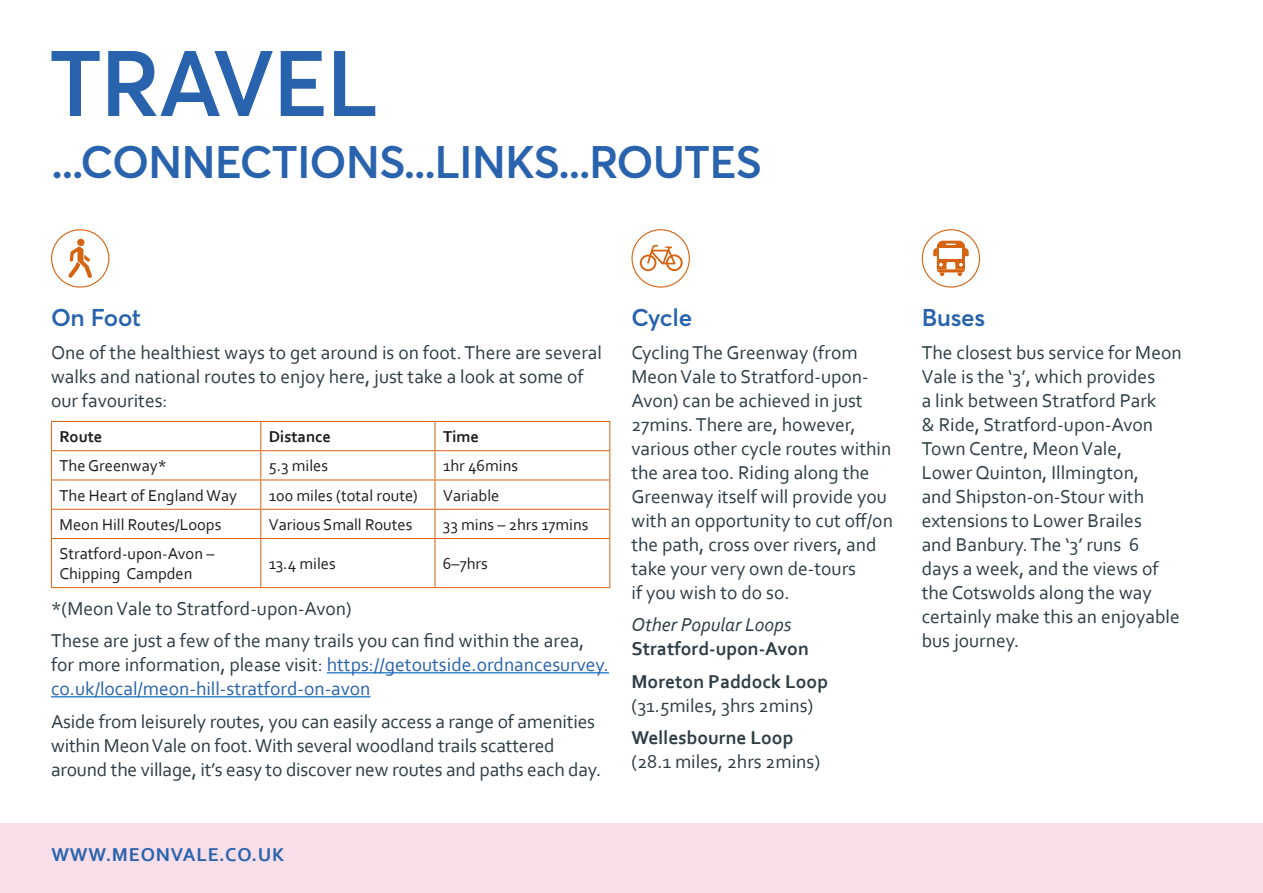
<style>
.page{position:relative;width:1263px;height:893px;background:#fff}
.page>*{position:absolute;margin:0;border:0;box-sizing:border-box;transform-origin:0 0}
.t1{font:600 91.5px "Averta Std";letter-spacing:-.025em;color:#2963ad}
.t2{font:600 45px "Averta Std";letter-spacing:-.025em;color:#2963ad}
.t3{font:600 24px "Averta Std";letter-spacing:-.01em;color:#2963ad}
.t4{font:19.5px/24px "Corbel";color:#2e3d45}
.t5{font:19.5px/24px "Corbel";color:#2963ad}
.t6{font:700 19.5px/32.5px "Corbel";color:#2e3d45}
.t7{font:700 19.5px "Corbel";letter-spacing:.04em;color:#2963ad}
.t8{font:italic 19.5px "Corbel";color:#2e3d45}
.t9{font:16.5px/19.8px "Corbel";color:#1d1d1b}
.t10{font:700 16.5px "Corbel";color:#1d1d1b}
.s1{color:#2e3d45}
</style>
<div class="page">
<hr style="left:327px;top:672px;width:282px;height:1px;background:#0563c1">
<hr style="left:51px;top:696px;width:319px;height:1px;background:#0563c1">
<hr style="left:51px;top:421px;width:210px;height:1px;background:#d66312">
<hr style="left:261px;top:421px;width:174px;height:1px;background:#d66312">
<hr style="left:435px;top:421px;width:175px;height:1px;background:#d66312">
<hr style="left:51px;top:450px;width:210px;height:1px;background:#d66312">
<hr style="left:261px;top:450px;width:174px;height:1px;background:#d66312">
<hr style="left:435px;top:450px;width:175px;height:1px;background:#d66312">
<hr style="left:51px;top:480px;width:210px;height:1px;background:#d66312">
<hr style="left:261px;top:480px;width:174px;height:1px;background:#d66312">
<hr style="left:435px;top:480px;width:175px;height:1px;background:#d66312">
<hr style="left:51px;top:509px;width:210px;height:1px;background:#d66312">
<svg style="left:51px;top:422px;width:1px;height:116px"></svg>
<hr style="left:261px;top:509px;width:174px;height:1px;background:#d66312">
<svg style="left:260px;top:422px;width:1px;height:116px"></svg>
<hr style="left:435px;top:509px;width:175px;height:1px;background:#d66312">
<svg style="left:435px;top:422px;width:1px;height:116px"></svg>
<svg style="left:609px;top:422px;width:1px;height:116px"></svg>
<hr style="left:51px;top:538px;width:210px;height:1px;background:#d66312">
<hr style="left:51px;top:539px;width:1px;height:48px;background:#d66312">
<hr style="left:261px;top:538px;width:174px;height:1px;background:#d66312">
<hr style="left:260px;top:539px;width:1px;height:48px;background:#d66312">
<hr style="left:435px;top:538px;width:175px;height:1px;background:#d66312">
<hr style="left:435px;top:539px;width:1px;height:48px;background:#d66312">
<hr style="left:609px;top:539px;width:1px;height:48px;background:#d66312">
<hr style="left:51px;top:587px;width:210px;height:1px;background:#d66312">
<hr style="left:261px;top:587px;width:174px;height:1px;background:#d66312">
<hr style="left:435px;top:587px;width:175px;height:1px;background:#d66312">
<div style="left:51px;top:229px;width:58px;height:59px;border:1px solid #d66312;border-radius:50%"></div>
<div style="left:631px;top:229px;width:59px;height:59px;border:1px solid #d66312;border-radius:50%"></div>
<div style="left:77px;top:239px;width:8px;height:7px;background:#d66312;border-radius:50%"></div>
<svg style="left:69px;top:246px;width:23px;height:32px"></svg>
<svg style="left:640px;top:244px;width:43px;height:27px"></svg>
<div style="left:922px;top:229px;width:58px;height:59px;border:1px solid #d66312;border-radius:50%"></div>
<svg style="left:933px;top:241px;width:36px;height:35px"></svg>
<div style="left:0;top:823px;width:1263px;height:70px;background:#f7dee8"></div>
<h1 class="t1" style="left:49px;top:19px;width:331px">TRAVEL</h1>
<h2 class="t2" style="left:51px;top:130px;width:713px">...CONNECTIONS...LINKS...ROUTES</h2>
<p class="t3" style="left:51px;top:301px;width:91px">On Foot</p>
<p class="t4" style="left:51px;top:340px;width:552px">One of the healthiest ways to get around is on foot. There are several walks and national routes to enjoy here, just take a look at some of our favourites:</p>
<p class="t10" style="left:59px;top:426px;width:44px">Route</p>
<p class="t10" style="left:269px;top:426px;width:64px">Distance</p>
<p class="t10" style="left:443px;top:426px;width:38px">Time</p>
<p class="t9" style="left:59px;top:456px;width:109px">The Greenway*</p>
<p class="t9" style="left:269px;top:456px;width:61px">5.3 miles</p>
<p class="t9" style="left:443px;top:456px;width:77px">1hr 46mins</p>
<p class="t9" style="left:59px;top:485px;width:179px">The Heart of England Way</p>
<p class="t9" style="left:269px;top:485px;width:151px">100 miles (total route)</p>
<p class="t9" style="left:443px;top:485px;width:58px">Variable</p>
<p class="t9" style="left:59px;top:514px;width:163px">Meon Hill Routes/Loops</p>
<p class="t9" style="left:269px;top:514px;width:145px">Various Small Routes</p>
<p class="t9" style="left:443px;top:514px;width:147px">33 mins – 2hrs 17mins</p>
<p class="t9" style="left:59px;top:543px;width:156px">Stratford-upon-Avon –<br>Chipping Campden</p>
<p class="t9" style="left:269px;top:553px;width:68px">13.4 miles</p>
<p class="t9" style="left:443px;top:553px;width:46px">6–7hrs</p>
<p class="t4" style="left:51px;top:591px;width:535px;line-height:32.5px">*(Meon Vale to Stratford-upon-Avon)<br>These are just a few of the many trails you can find within the area,</p>
<p class="t5" style="left:51px;top:652px;width:559px"><span class="s1">for more information, please visit:</span> https://getoutside.ordnancesurvey. co.uk/local/meon-hill-stratford-on-avon</p>
<p class="t4" style="left:51px;top:709px;width:552px">Aside from leisurely routes, you can easily access a range of amenities within Meon Vale on foot. With several woodland trails scattered around the village, it’s easy to discover new routes and paths each day.</p>
<p class="t3" style="left:631px;top:301px;width:62px">Cycle</p>
<p class="t4" style="left:631px;top:340px;width:263px">Cycling The Greenway (from<br>Meon Vale to Stratford-upon-<br>Avon) can be achieved in just<br>27mins. There are, however, various other cycle routes within the area too. Riding along the<br>Greenway itself will provide you with an opportunity to cut off/on the path, cross over rivers, and take your very own de-tours<br>if you wish to do so.</p>
<p class="t8" style="left:631px;top:612px;width:162px">Other Popular Loops</p>
<p class="t6" style="left:631px;top:632px;width:198px">Stratford-upon-Avon<br>Moreton Paddock Loop</p>
<p class="t4" style="left:631px;top:693px;width:183px">(31.5miles, 3hrs 2mins)</p>
<p class="t6" style="left:631px;top:721px;width:163px">Wellesbourne Loop</p>
<p class="t4" style="left:631px;top:749px;width:190px">(28.1 miles, 2hrs 2mins)</p>
<p class="t7" style="left:51px;top:842px;width:235px">WWW.MEONVALE.CO.UK</p>
<p class="t3" style="left:922px;top:301px;width:65px">Buses</p>
<p class="t4" style="left:922px;top:340px;width:261px">The closest bus service for Meon<br>Vale is the ‘3’, which provides<br>a link between Stratford Park<br>&amp; Ride, Stratford-upon-Avon<br>Town Centre, Meon Vale,<br>Lower Quinton, Illmington,<br>and Shipston-on-Stour with extensions to Lower Brailes<br>and Banbury. The ‘3’ runs 6<br>days a week, and the views of the Cotswolds along the way certainly make this an enjoyable bus journey.</p>
</div>
